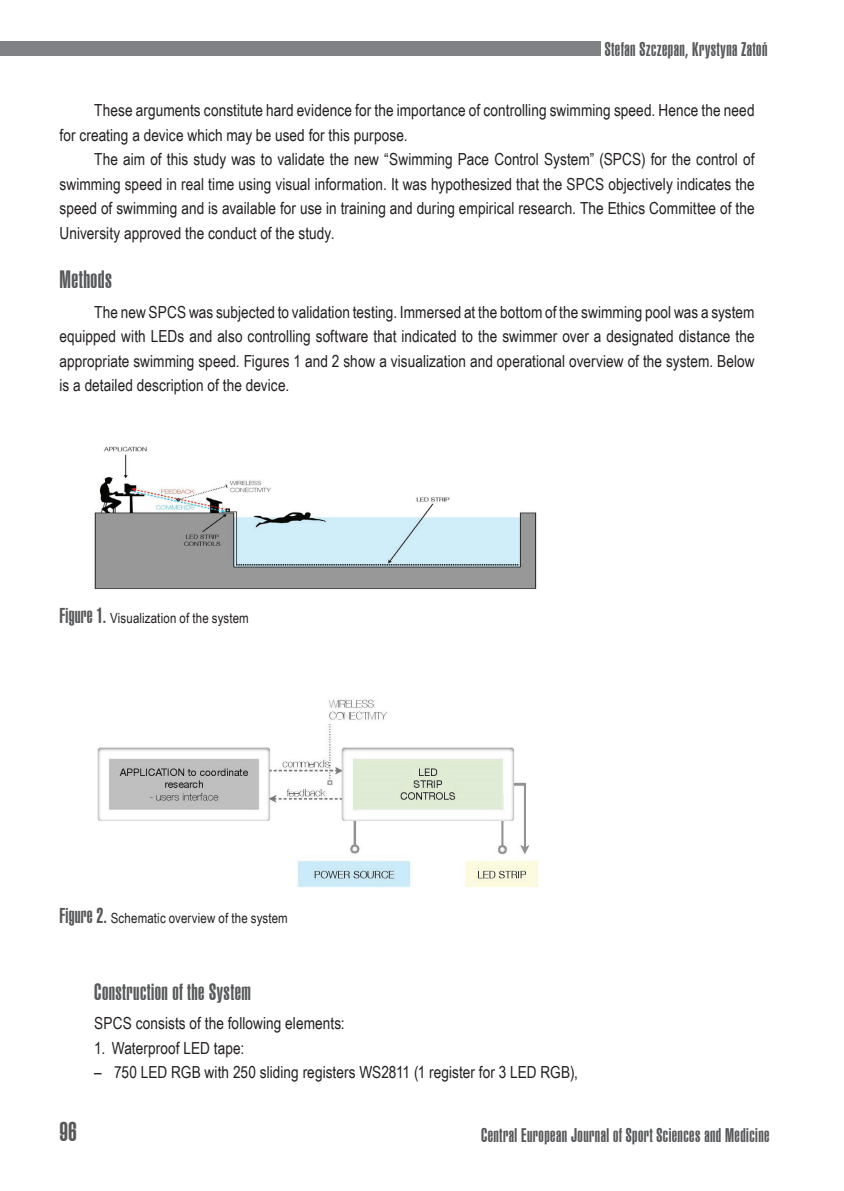
<style>
.page{position:relative;width:844px;height:1191px;background:#fff}
.page>*{position:absolute;margin:0;border:0;box-sizing:border-box;transform-origin:0 0}
.t1{font:900 extra-condensed 26.25px "Swiss 911 BT";color:#57585a}
.Punkt{font:900 extra-condensed 24.5px "Swiss 911 BT";letter-spacing:.02em;color:#57585a}
.PodPunkt{font:900 extra-condensed 22.75px "Swiss 911 BT";letter-spacing:.025em;color:#57585a}
.t2{font:900 extra-condensed 19.25px "Swiss 911 BT";letter-spacing:.025em;color:#57585a}
._1{font:16.62px/24.5px "Arial Narrow";letter-spacing:.005em;color:#231f20;text-align:justify}
.Figure-nr_Tytuł_obj{font:14px "Arial Narrow";letter-spacing:.01em;color:#231f20}
.s1{font-family:"Swiss 911 BT";font-weight:900;font-stretch:extra-condensed;font-size:21px;color:#57585a}
</style>
<div class="page">
<div style="left:0;top:42px;width:600px;height:14px;background:#808285"></div>
<img style="left:94px;top:446px;width:443px;height:143px">
<img style="left:97px;top:699px;width:442px;height:188px">
<p class="t2" style="left:604px;top:38px;width:166px">Stefan Szczepan, Krystyna Zaton´</p>
<p class="_1" style="left:60px;top:98px;width:696px;text-indent:35px">These arguments constitute hard evidence for the importance of controlling swimming speed. Hence the need for creating a device which may be used for this purpose.</p>
<p class="_1" style="left:60px;top:147px;width:696px;text-indent:35px">The aim of this study was to validate the new “Swimming Pace Control System” (SPCS) for the control of swimming speed in real time using visual information. It was hypothesized that the SPCS objectively indicates the speed of swimming and is available for use in training and during empirical research. The Ethics Committee of the University approved the conduct of the study.</p>
<p class="Punkt" style="left:60px;top:266px;width:54px">Methods</p>
<p class="_1" style="left:60px;top:299px;width:696px;text-indent:35px">The new SPCS was subjected to validation testing. Immersed at the bottom of the swimming pool was a system equipped with LEDs and also controlling software that indicated to the swimmer over a designated distance the appropriate swimming speed. Figures 1 and 2 show a visualization and operational overview of the system. Below is a detailed description of the device.</p>
<p class="Figure-nr_Tytuł_obj" style="left:60px;top:608px;width:191px"><span class="s1">Figure 1.</span> Visualization of the system</p>
<p class="Figure-nr_Tytuł_obj" style="left:60px;top:907px;width:230px"><span class="s1">Figure 2.</span> Schematic overview of the system</p>
<p class="PodPunkt" style="left:94px;top:979px;width:158px">Construction of the System</p>
<p class="_1" style="left:94px;top:1010px;width:252px">SPCS consists of the following elements:</p>
<p class="_1" style="left:94px;top:1034px;width:151px">1. Waterproof LED tape:</p>
<p class="_1" style="left:94px;top:1059px;width:485px">– 750 LED RGB with 250 sliding registers WS2811 (1 register for 3 LED RGB),</p>
<h1 class="t1" style="left:60px;top:1118px;width:19px">96</h1>
<p class="t2" style="left:481px;top:1124px;width:290px">Central European Journal of Sport Sciences and Medicine</p>
</div>
